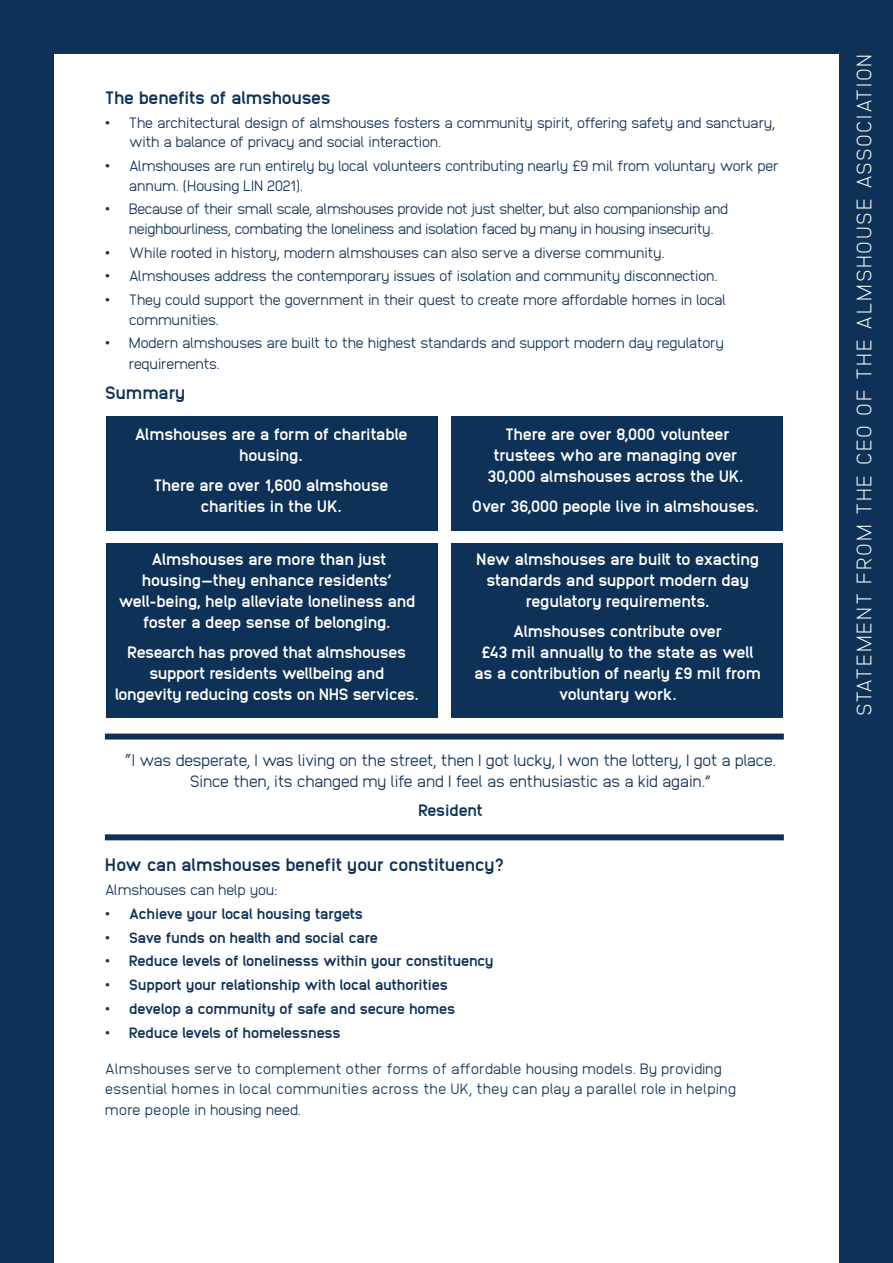
<style>
.page{position:relative;width:893px;height:1263px;background:#0e3157}
.page>*{position:absolute;margin:0;border:0;box-sizing:border-box;transform-origin:0 0}
.t1{font:200 21px "Anodina";letter-spacing:.07em;color:#fff}
.t2{font:800 18px "Anodina";letter-spacing:-.04em;color:#0e3157}
.t3{font:800 16.5px/21px "Anodina";letter-spacing:-.04em;color:#fff;text-align:center}
.t4{font:300 16.5px/21px "Anodina";letter-spacing:-.04em;color:#0e3157;text-align:center}
.t5{font:800 16.5px "Anodina";letter-spacing:-.03em;color:#0e3157}
.t6{font:300 15px/19.5px "Anodina";letter-spacing:-.04em;color:#0e3157}
.t7{font:800 15px "Anodina";letter-spacing:-.04em;color:#0e3157}
.t8{font:300 15px/20.2px "Anodina";letter-spacing:-.02em;color:#0e3157}
.t9{font:800 15px "Anodina";letter-spacing:-.06em;color:#0e3157}
</style>
<div class="page">
<div style="left:54px;top:54px;width:785px;height:1209px;background:#fff"></div>
<div style="left:105px;top:834px;width:679px;height:6px;background:#0e3157"></div>
<div style="left:105px;top:733px;width:679px;height:6px;background:#0e3157"></div>
<div style="left:106px;top:416px;width:331px;height:114px;background:#0e3157"></div>
<div style="left:106px;top:543px;width:331px;height:175px;background:#0e3157"></div>
<div style="left:451px;top:416px;width:331px;height:114px;background:#0e3157"></div>
<div style="left:451px;top:543px;width:331px;height:175px;background:#0e3157"></div>
<p class="t2" style="left:105px;top:85px;width:228px">The benefits of almshouses</p>
<p class="t6" style="left:129px;top:112px;width:648px;text-indent:-24px">• The architectural design of almshouses fosters a community spirit, offering safety and sanctuary, with a balance of privacy and social interaction.</p>
<p class="t6" style="left:129px;top:155px;width:652px;text-indent:-24px">• Almshouses are run entirely by local volunteers contributing nearly £9 mil from voluntary work per annum. (Housing LIN 2021).</p>
<p class="t6" style="left:129px;top:199px;width:601px;text-indent:-24px">• Because of their small scale, almshouses provide not just shelter, but also companionship and neighbourliness, combating the loneliness and isolation faced by many in housing insecurity.</p>
<p class="t6" style="left:105px;top:242px;width:561px">• While rooted in history, modern almshouses can also serve a diverse community.</p>
<p class="t6" style="left:105px;top:266px;width:614px">• Almshouses address the contemporary issues of isolation and community disconnection.</p>
<p class="t6" style="left:129px;top:289px;width:599px;text-indent:-24px">• They could support the government in their quest to create more affordable homes in local communities.</p>
<p class="t6" style="left:129px;top:332px;width:596px;line-height:21px;text-indent:-24px">• Modern almshouses are built to the highest standards and support modern day regulatory requirements.</p>
<p class="t2" style="left:105px;top:380px;width:82px">Summary</p>
<p class="t3" style="left:134px;top:423px;width:275px">Almshouses are a form of charitable housing.</p>
<p class="t3" style="left:153px;top:474px;width:237px">There are over 1,600 almshouse charities in the UK.</p>
<p class="t3" style="left:118px;top:548px;width:299px">Almshouses are more than just housing—they enhance residents’ well-being, help alleviate loneliness and foster a deep sense of belonging.</p>
<p class="t3" style="left:115px;top:641px;width:306px">Research has proved that almshouses support residents wellbeing and longevity reducing costs on NHS services.</p>
<p class="t3" style="left:487px;top:423px;width:258px">There are over 8,000 volunteer trustees who are managing over<br>30,000 almshouses across the UK.</p>
<p class="t3" style="left:472px;top:495px;width:288px">Over 36,000 people live in almshouses.</p>
<p class="t3" style="left:476px;top:548px;width:284px">New almshouses are built to exacting standards and support modern day regulatory requirements.</p>
<p class="t3" style="left:474px;top:620px;width:288px">Almshouses contribute over<br>£43 mil annually to the state as well as a contribution of nearly £9 mil from voluntary work.</p>
<p class="t4" style="left:125px;top:749px;width:653px">“I was desperate, I was living on the street, then I got lucky, I won the lottery, I got a place.<br>Since then, its changed my life and I feel as enthusiastic as a kid again.”</p>
<p class="t5" style="left:418px;top:799px;width:66px">Resident</p>
<p class="t2" style="left:105px;top:852px;width:401px">How can almshouses benefit your constituency?</p>
<p class="t6" style="left:105px;top:880px;width:174px">Almshouses can help you:</p>
<p class="t7" style="left:105px;top:903px;width:260px">• Achieve your local housing targets</p>
<p class="t7" style="left:105px;top:927px;width:275px">• Save funds on health and social care</p>
<p class="t7" style="left:105px;top:950px;width:390px">• Reduce levels of lonelinesss within your constituency</p>
<p class="t7" style="left:105px;top:974px;width:345px">• Support your relationship with local authorities</p>
<p class="t7" style="left:105px;top:998px;width:352px">• develop a community of safe and secure homes</p>
<p class="t9" style="left:105px;top:1022px;width:238px">• Reduce levels of homelessness</p>
<p class="t8" style="left:105px;top:1058px;width:633px">Almshouses serve to complement other forms of affordable housing models. By providing essential homes in local communities across the UK, they can play a parallel role in helping more people in housing need.</p>
<h1 class="t1" style="left:849px;top:716px;width:664px;rotate:-90deg">STATEMENT FROM THE CEO OF THE ALMSHOUSE ASSOCIATION</h1>
</div>
